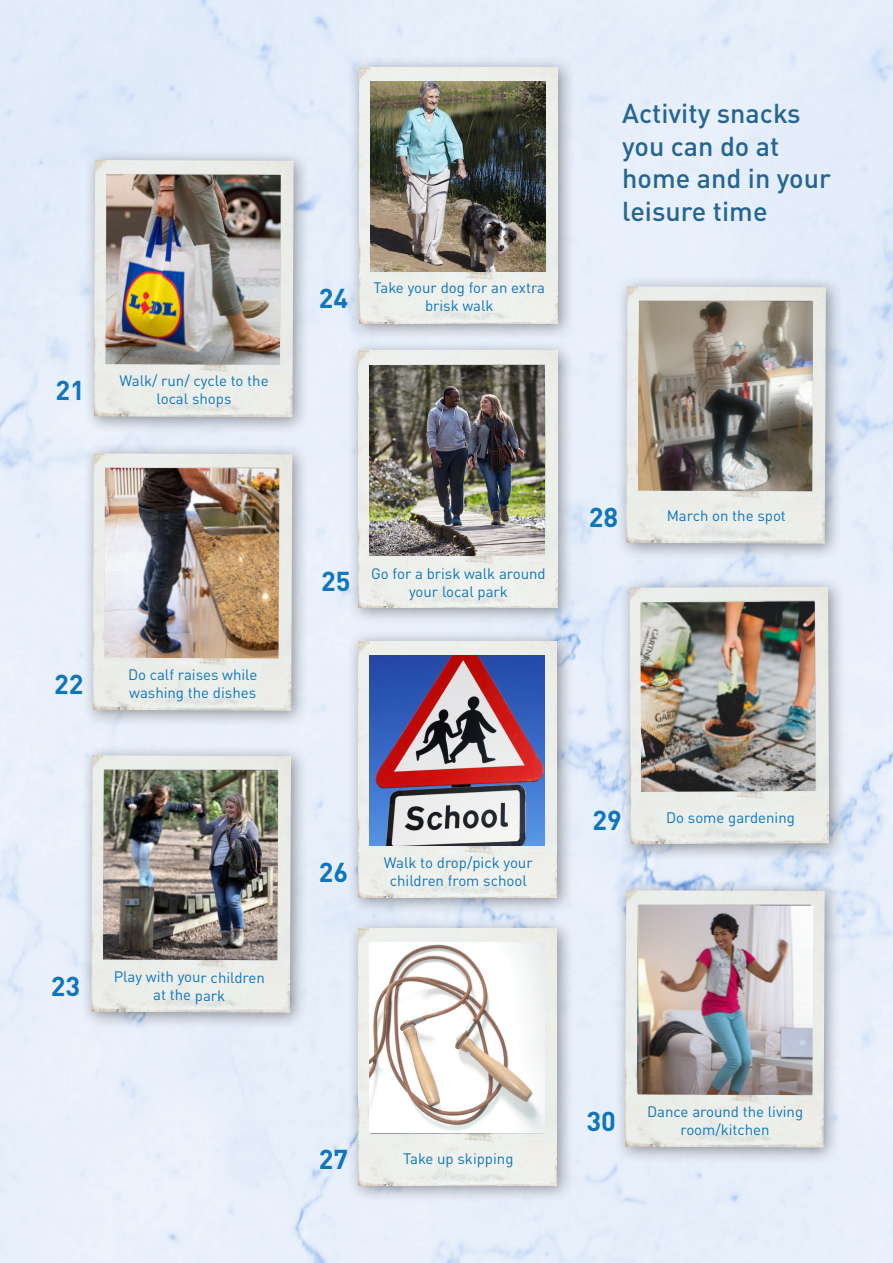
<style>
.page{position:relative;width:893px;height:1263px;background:#fff}
.page>*{position:absolute;margin:0;border:0;box-sizing:border-box;transform-origin:0 0}
.t1{font:500 27px/32.4px "DINOT";color:#256592}
.t2{font:700 27px "DINOT";letter-spacing:-.005em;color:#0f75bc}
.t3{font:15px "DINOT";letter-spacing:-.005em;color:#0f75bc}
</style>
<div class="page">
<div style="left:83px;top:149px;width:228px;height:285px;background:#231f20;opacity:.45"></div>
<img style="left:94px;top:160px;width:200px;height:257px">
<img style="left:106px;top:174px;width:175px;height:191px">
<div style="left:81px;top:442px;width:228px;height:286px;background:#231f20;opacity:.45"></div>
<img style="left:93px;top:453px;width:199px;height:258px">
<div style="left:80px;top:744px;width:228px;height:286px;background:#231f20;opacity:.46"></div>
<img style="left:91px;top:755px;width:200px;height:257px">
<img style="left:103px;top:769px;width:175px;height:191px">
<div style="left:348px;top:56px;width:227px;height:285px;background:#231f20;opacity:.46"></div>
<img style="left:359px;top:67px;width:199px;height:257px">
<img style="left:371px;top:81px;width:174px;height:190px">
<div style="left:347px;top:630px;width:227px;height:285px;background:#231f20;opacity:.46"></div>
<img style="left:358px;top:641px;width:199px;height:257px">
<img style="left:370px;top:655px;width:174px;height:190px">
<div style="left:347px;top:917px;width:227px;height:285px;background:#231f20;opacity:.45"></div>
<img style="left:358px;top:929px;width:199px;height:256px">
<img style="left:370px;top:943px;width:174px;height:190px">
<div style="left:615px;top:275px;width:228px;height:286px;background:#231f20;opacity:.45"></div>
<img style="left:626px;top:286px;width:200px;height:258px">
<img style="left:638px;top:301px;width:175px;height:190px">
<div style="left:614px;top:879px;width:228px;height:285px;background:#231f20;opacity:.45"></div>
<img style="left:625px;top:890px;width:200px;height:257px">
<img style="left:638px;top:905px;width:175px;height:190px">
<div style="left:347px;top:340px;width:227px;height:285px;background:#231f20;opacity:.46"></div>
<img style="left:359px;top:351px;width:198px;height:256px">
<img style="left:370px;top:365px;width:174px;height:190px">
<div style="left:618px;top:575px;width:228px;height:286px;background:#231f20;opacity:.46"></div>
<img style="left:630px;top:587px;width:199px;height:257px">
<img style="left:640px;top:602px;width:175px;height:190px">
<img style="left:104px;top:468px;width:175px;height:190px">
<p class="t2" style="left:55px;top:373px;width:31px">21</p>
<p class="t3" style="left:119px;top:371px;width:151px">Walk/ run/ cycle to the</p>
<p class="t3" style="left:156px;top:389px;width:77px">local shops</p>
<p class="t2" style="left:54px;top:666px;width:31px">22</p>
<p class="t3" style="left:128px;top:665px;width:131px">Do calf raises while</p>
<p class="t3" style="left:129px;top:683px;width:129px">washing the dishes</p>
<p class="t2" style="left:51px;top:968px;width:31px">23</p>
<p class="t3" style="left:114px;top:968px;width:153px">Play with your children</p>
<p class="t3" style="left:153px;top:986px;width:74px">at the park</p>
<p class="t3" style="left:374px;top:278px;width:173px">Take your dog for an extra</p>
<p class="t2" style="left:319px;top:280px;width:31px">24</p>
<p class="t3" style="left:425px;top:296px;width:70px">brisk walk</p>
<p class="t1" style="left:622px;top:97px;width:210px">Activity snacks you can do at home and in your leisure time</p>
<p class="t2" style="left:321px;top:564px;width:31px">25</p>
<p class="t3" style="left:371px;top:564px;width:176px">Go for a brisk walk around</p>
<p class="t3" style="left:409px;top:582px;width:100px">your local park</p>
<p class="t2" style="left:589px;top:499px;width:31px">28</p>
<p class="t3" style="left:667px;top:506px;width:121px">March on the spot</p>
<p class="t2" style="left:319px;top:854px;width:31px">26</p>
<p class="t3" style="left:384px;top:853px;width:150px">Walk to drop/pick your</p>
<p class="t3" style="left:390px;top:871px;width:138px">children from school</p>
<p class="t2" style="left:592px;top:802px;width:31px">29</p>
<p class="t3" style="left:666px;top:808px;width:130px">Do some gardening</p>
<p class="t2" style="left:319px;top:1142px;width:31px">27</p>
<p class="t3" style="left:403px;top:1149px;width:112px">Take up skipping</p>
<p class="t2" style="left:587px;top:1103px;width:31px">30</p>
<p class="t3" style="left:647px;top:1102px;width:158px">Dance around the living</p>
<p class="t3" style="left:680px;top:1120px;width:91px">room/kitchen</p>
</div>
